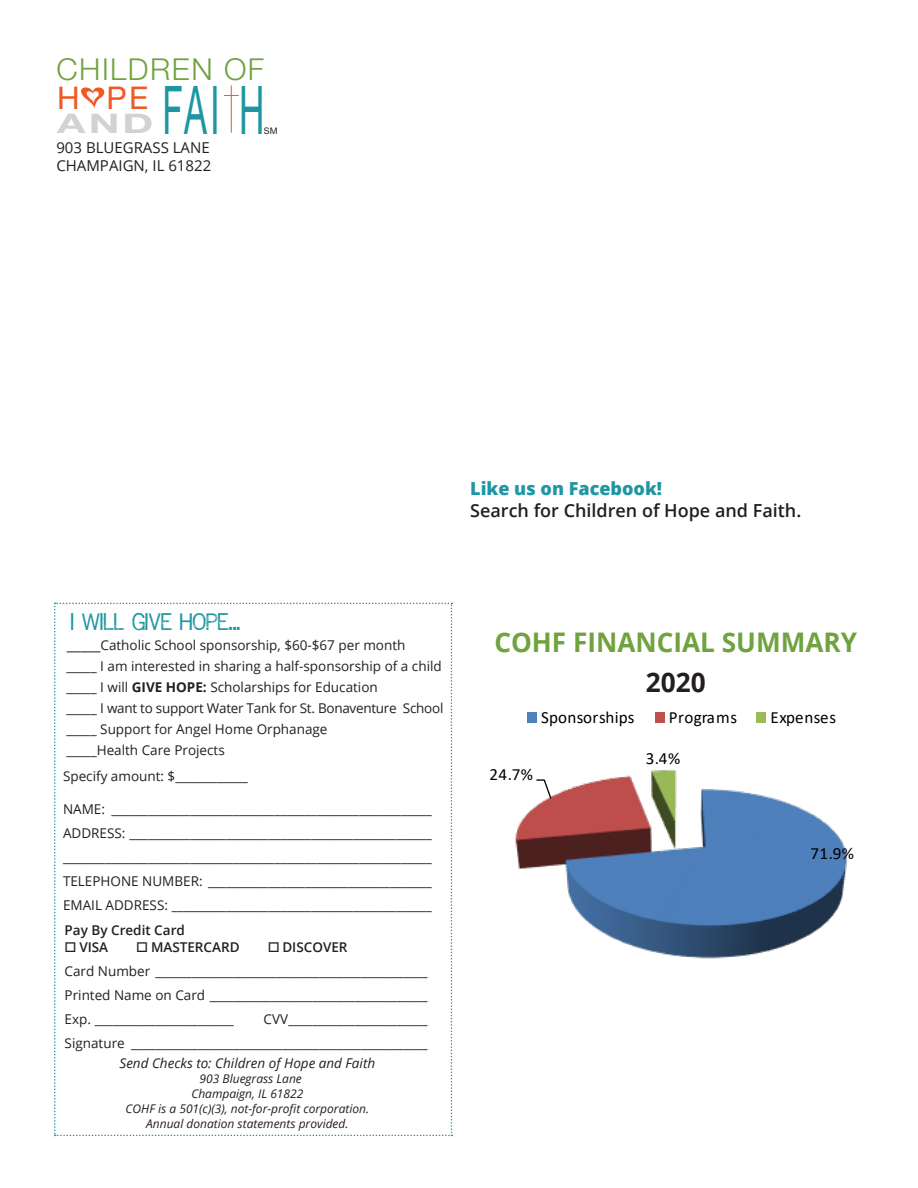
<style>
.page{position:relative;width:918px;height:1188px;background:#fff}
.page>*{position:absolute;margin:0;border:0;box-sizing:border-box;transform-origin:0 0}
.t1{font:67.2px "Helvetica Neue";color:#1e96a2;scale:.52 1}
.t2{font:700 31.5px "Calibri";color:#000}
.t3{font:31.35px "Helvetica Neue";color:#f15924}
.t4{font:300 30.3px "Helvetica Neue";letter-spacing:.05em;color:#71a241}
.t5{font:700 27px "Open Sans";color:#70a340}
.t6{font:700 27px "Open Sans";color:#231f20}
.t7{font:700 27px "Helvetica Neue";color:#d1d2d3;scale:1.54 1}
.Upper_Right{font:600 18px/21.6px "Open Sans";color:#231f20}
.t8{font:18px "Reprise Stamp";color:#1e96a3}
.t9{font:17.1px "Calibri";letter-spacing:.015em;color:#000}
.Upper_Right-2{font:15px "Open Sans";color:#231f20}
.t10{font:13.5px/24px "Open Sans";color:#231f20}
.t11{font:13.5px "Open Sans";letter-spacing:-.02em;color:#231f20}
.t12{font:italic 13.5px "Open Sans";color:#231f20}
.t13{font:600 13.5px "Open Sans";color:#231f20}
.t14{font:italic 12px/15px "Open Sans";color:#231f20;text-align:center}
.Upper_Right-3{font:9px "Helvetica Neue";color:#231f20}
.s1{font-weight:800;color:#1e96a3}
.s2{font-size:15px}
.s3{font-weight:700}
.s4{font-weight:600}
</style>
<div class="page">
<svg style="left:452px;top:703px;width:396px;height:288px"></svg>
<hr style="left:231px;top:86px;width:1px;height:47px;background:#f15924">
<svg style="left:224px;top:95px;width:15px;height:1px"></svg>
<svg style="left:81px;top:87px;width:24px;height:22px"></svg>
<svg style="left:54px;top:603px;width:398px;height:533px"></svg>
<p class="t4" style="left:56px;top:45px;width:209px">CHILDREN OF</p>
<p class="t7" style="left:57px;top:99px;width:64px">AND</p>
<p class="t1" style="left:162px;top:52px;width:198px">FAI H</p>
<p class="Upper_Right-2" style="left:56px;top:137px;width:155px">903 BLUEGRASS LANE</p>
<p class="Upper_Right-2" style="left:56px;top:155px;width:156px">CHAMPAIGN, IL 61822</p>
<p class="t3" style="left:57px;top:71px;width:93px">H PE</p>
<p class="Upper_Right-3" style="left:264px;top:126px;width:15px">SM</p>
<p class="Upper_Right" style="left:470px;top:478px;width:333px"><span class="s1">Like us on Facebook!<br></span>Search for Children of Hope and Faith.</p>
<p class="t8" style="left:71px;top:608px;width:171px">I WILL GIVE HOPE...</p>
<p class="t10" style="left:67px;top:633px;width:340px"><span class="s2">_____</span>Catholic School sponsorship, $60-$67 per month</p>
<p class="t10" style="left:67px;top:654px;width:377px">_____ I am interested in sharing a half-sponsorship of a child</p>
<p class="t10" style="left:67px;top:675px;width:313px">_____ I will <span class="s3">GIVE HOPE:</span> Scholarships for Education</p>
<p class="t11" style="left:67px;top:699px;width:378px">_____ I want to support Water Tank for St. Bonaventure School</p>
<p class="t10" style="left:67px;top:717px;width:263px">_____ Support for Angel Home Orphanage</p>
<p class="t10" style="left:67px;top:738px;width:160px">_____Health Care Projects</p>
<p class="t10" style="left:63px;top:764px;width:186px">Specify amount: $____________</p>
<p class="t10" style="left:63px;top:796px;width:370px">NAME: _____________________________________________________</p>
<p class="t10" style="left:63px;top:820px;width:370px">ADDRESS: __________________________________________________</p>
<p class="t10" style="left:63px;top:844px;width:370px">_____________________________________________________________</p>
<p class="t10" style="left:63px;top:868px;width:371px">TELEPHONE NUMBER: _____________________________________</p>
<p class="t10" style="left:63px;top:892px;width:370px">EMAIL ADDRESS: ___________________________________________</p>
<p class="t13" style="left:65px;top:921px;width:122px">Pay By Credit Card</p>
<p class="t13" style="left:65px;top:938px;width:45px">□ VISA</p>
<p class="t13" style="left:136px;top:938px;width:105px">□ MASTERCARD</p>
<p class="t10" style="left:65px;top:935px;width:364px;text-indent:203px">□ <span class="s4">DISCOVER<br></span>Card Number _____________________________________________</p>
<p class="t10" style="left:65px;top:983px;width:364px">Printed Name on Card ____________________________________</p>
<p class="t10" style="left:65px;top:1007px;width:171px">Exp. _______________________</p>
<p class="t10" style="left:264px;top:1007px;width:166px">CVV_______________________</p>
<p class="t10" style="left:65px;top:1031px;width:364px">Signature _________________________________________________</p>
<p class="t12" style="left:120px;top:1053px;width:257px">Send Checks to: Children of Hope and Faith</p>
<p class="t14" style="left:200px;top:1070px;width:104px">903 Bluegrass Lane</p>
<p class="t14" style="left:191px;top:1085px;width:114px">Champaign, IL 61822</p>
<p class="t14" style="left:126px;top:1100px;width:245px">COHF is a 501(c)(3), not-for-profit corporation.<br>Annual donation statements provided.</p>
<p class="t5" style="left:494px;top:624px;width:364px">COHF FINANCIAL SUMMARY</p>
<p class="t6" style="left:646px;top:663px;width:61px">2020</p>
<p class="t2" style="left:647px;top:647px;width:65px">2020</p>
<p class="t9" style="left:541px;top:705px;width:95px">Sponsorships</p>
<p class="t9" style="left:669px;top:705px;width:70px">Programs</p>
<p class="t9" style="left:770px;top:705px;width:67px">Expenses</p>
<p class="t9" style="left:489px;top:762px;width:45px">24.7%</p>
<p class="t9" style="left:646px;top:747px;width:36px">3.4%</p>
<p class="t9" style="left:810px;top:842px;width:45px">71.9%</p>
</div>
